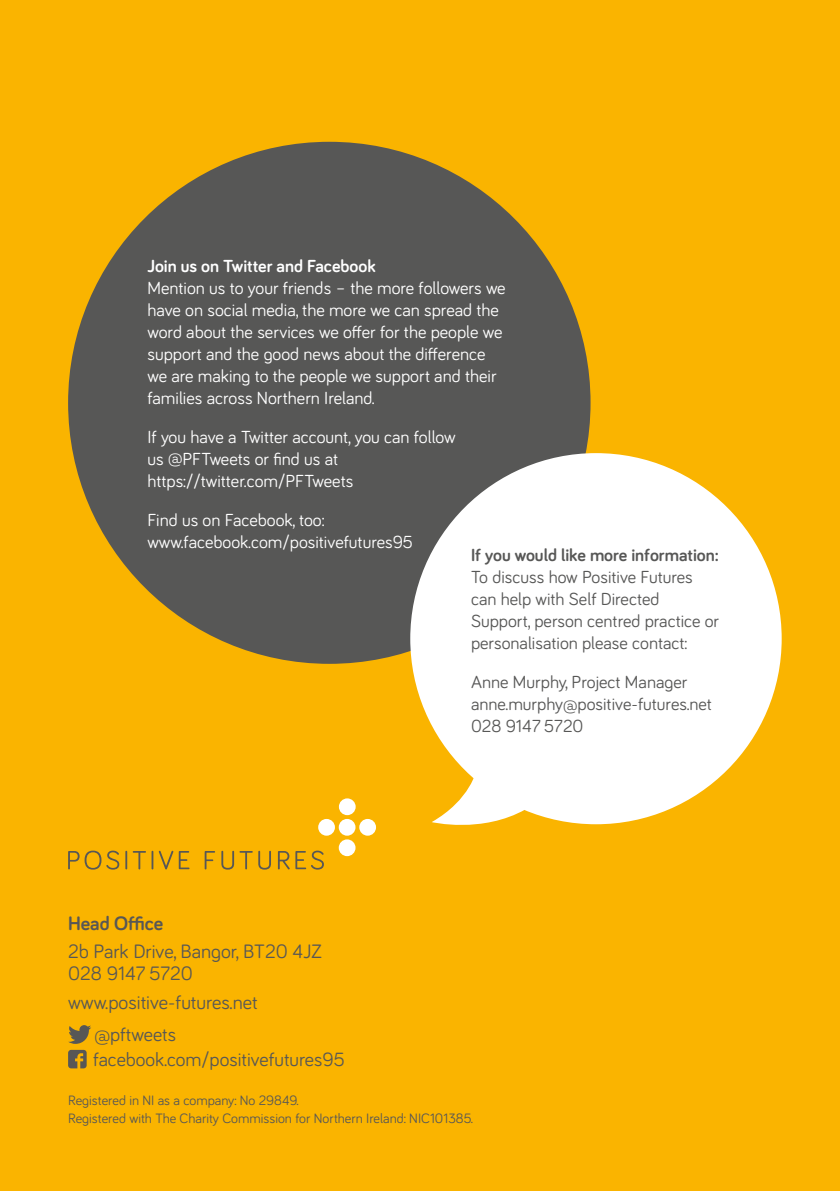
<style>
.page{position:relative;width:840px;height:1191px;background:#fff}
.page>*{position:absolute;margin:0;border:0;box-sizing:border-box;transform-origin:0 0}
.t1{font:20px/22px "Bariol";color:#575756}
.t2{font:700 20px "Bariol";color:#575756}
.t3{font:19.8px/25.4px "Bariol";color:#575756}
.t4{font:18px/22px "Bariol";color:#fff}
.t5{font:18px/22px "Bariol";color:#575756}
.t6{font:700 18px "Bariol";color:#575756}
.t7{font:700 18px "Bariol";color:#fff}
.t8{font:14px/18px "Bariol";color:#575756}
</style>
<div class="page">
<div style="left:0;top:0;width:839px;height:1191px;background:#fab400"></div>
<div style="left:68px;top:142px;width:522px;height:522px;background:#575756;border-radius:50%"></div>
<svg style="left:68px;top:1025px;width:23px;height:18px"></svg>
<svg style="left:68px;top:1049px;width:19px;height:19px"></svg>
<div style="left:339px;top:798px;width:16px;height:17px;background:#fff;border-radius:50%"></div>
<div style="left:338px;top:819px;width:17px;height:16px;background:#fff;border-radius:50%"></div>
<div style="left:359px;top:819px;width:17px;height:16px;background:#fff;border-radius:50%"></div>
<div style="left:318px;top:819px;width:17px;height:16px;background:#fff;border-radius:50%"></div>
<div style="left:338px;top:839px;width:17px;height:17px;background:#fff;border-radius:50%"></div>
<svg style="left:68px;top:850px;width:51px;height:19px"></svg>
<svg style="left:125px;top:850px;width:2px;height:19px"></svg>
<svg style="left:133px;top:850px;width:20px;height:19px"></svg>
<svg style="left:159px;top:850px;width:14px;height:19px"></svg>
<svg style="left:179px;top:851px;width:10px;height:18px"></svg>
<svg style="left:204px;top:851px;width:11px;height:18px"></svg>
<svg style="left:221px;top:850px;width:31px;height:19px"></svg>
<svg style="left:258px;top:850px;width:13px;height:19px"></svg>
<svg style="left:278px;top:851px;width:11px;height:18px"></svg>
<svg style="left:295px;top:850px;width:29px;height:19px"></svg>
<div style="left:410px;top:453px;width:371px;height:371px;background:#fff;border-radius:50%"></div>
<svg style="left:432px;top:770px;width:137px;height:55px"></svg>
<p class="t7" style="left:147px;top:253px;width:229px">Join us on Twitter and Facebook</p>
<p class="t4" style="left:147px;top:276px;width:359px">Mention us to your friends – the more followers we have on social media, the more we can spread the word about the services we offer for the people we support and the good news about the difference we are making to the people we support and their families across Northern Ireland.</p>
<p class="t4" style="left:147px;top:425px;width:309px">If you have a Twitter account, you can follow us @PFTweets or find us at https://twitter.com/PFTweets</p>
<p class="t4" style="left:147px;top:508px;width:267px">Find us on Facebook, too: www.facebook.com/positivefutures95</p>
<p class="t6" style="left:471px;top:542px;width:249px">If you would like more information:</p>
<p class="t5" style="left:471px;top:564px;width:249px">To discuss how Positive Futures can help with Self Directed<br>Support, person centred practice or personalisation please contact:</p>
<p class="t5" style="left:471px;top:669px;width:242px">Anne Murphy, Project Manager anne.murphy@positive-futures.net<br>028 9147 5720</p>
<p class="t2" style="left:68px;top:909px;width:97px">Head Office</p>
<p class="t1" style="left:68px;top:939px;width:255px">2b Park Drive, Bangor, BT20 4JZ<br>028 9147 5720</p>
<p class="t1" style="left:68px;top:990px;width:191px">www.positive-futures.net</p>
<p class="t3" style="left:93px;top:1020px;width:253px">@pftweets facebook.com/positivefutures95</p>
<p class="t8" style="left:68px;top:1090px;width:406px">Registered in NI as a company: No 29849.<br>Registered with The Charity Commission for Northern Ireland: NIC101385.</p>
</div>
